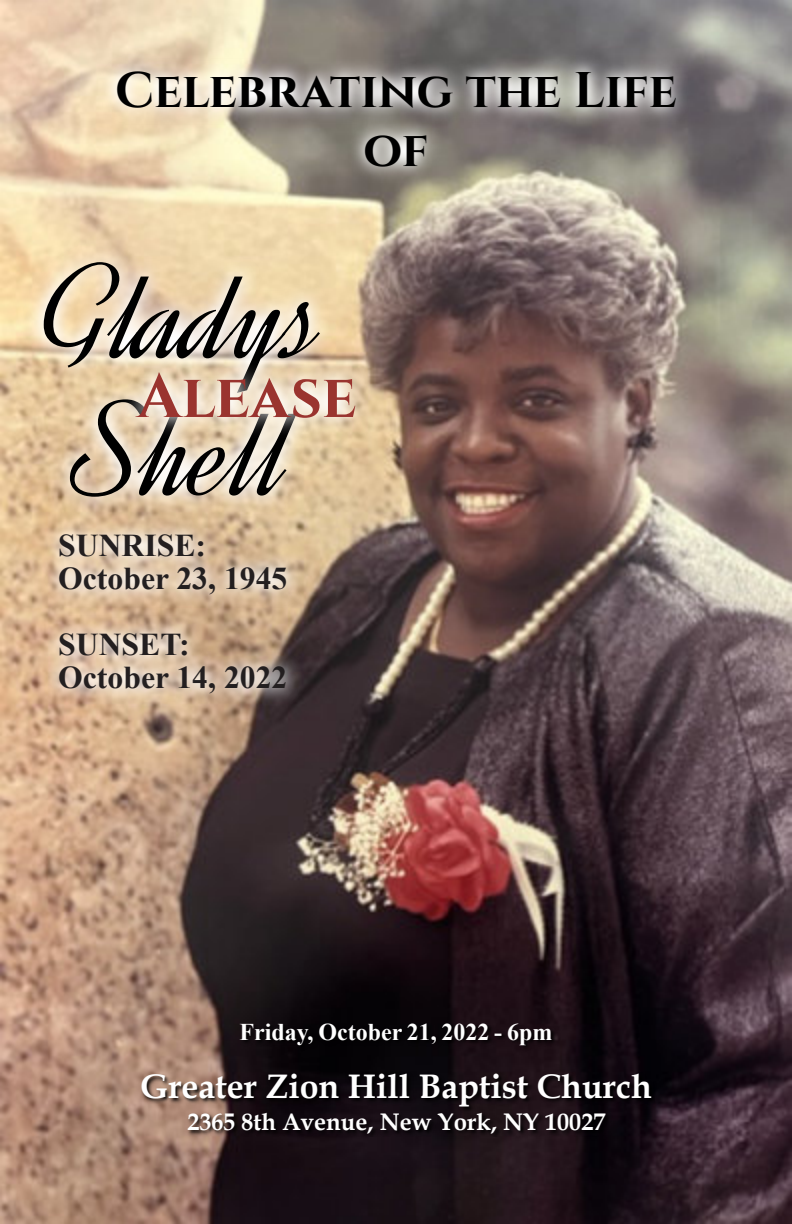
<style>
.page{position:relative;width:792px;height:1224px;background:#fff}
.page>*{position:absolute;margin:0;border:0;box-sizing:border-box;transform-origin:0 0}
.t1{font:137.2px/137.2px "Dynalight";color:#000}
.t2{font:700 61.8px "Cinzel";color:#9a342f}
.t3{font:700 50px/58.6px "Cinzel";color:#000;text-align:center}
.t4{font:700 34px "Book Antiqua";color:#fff}
.t5{font:700 31.6px/33px "Times New Roman";color:#231f20}
.t6{font:700 24px "Book Antiqua";color:#fff}
.t7{font:700 24px "Times New Roman";color:#fff}
</style>
<div class="page">
<img style="left:0;top:0;width:792px;height:1224px">
<img style="left:101px;top:53px;width:591px;height:130px">
<img style="left:43px;top:517px;width:260px;height:192px">
<img style="left:22px;top:242px;width:316px;height:275px">
<img style="left:120px;top:355px;width:253px;height:83px">
<img style="left:142px;top:1026px;width:512px;height:111px">
<h3 class="t3" style="left:115px;top:63px;width:563px">Celebrating the Life of</h3>
<h1 class="t1" style="left:42px;top:250px;width:284px">Gladys<br>Shell</h1>
<h2 class="t2" style="left:137px;top:368px;width:221px">Alease</h2>
<p class="t5" style="left:58px;top:533px;width:231px">SUNRISE:<br>October 23, 1945</p>
<p class="t5" style="left:58px;top:632px;width:231px">SUNSET:<br>October 14, 2022</p>
<p class="t7" style="left:240px;top:1024px;width:314px">Friday, October 21, 2022 - 6pm</p>
<p class="t4" style="left:140px;top:1073px;width:513px">Greater Zion Hill Baptist Church</p>
<p class="t6" style="left:187px;top:1112px;width:419px">2365 8th Avenue, New York, NY 10027</p>
</div>
